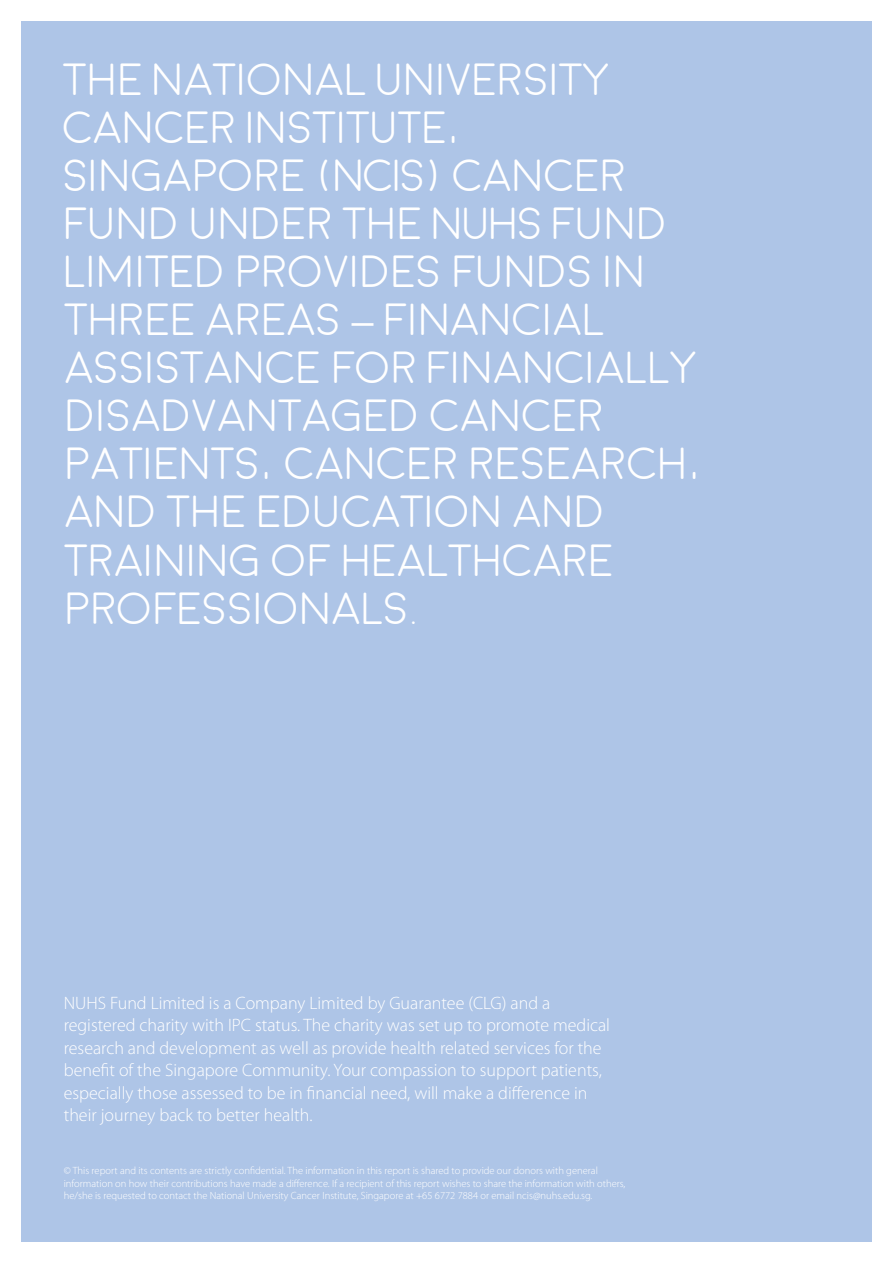
<style>
.page{position:relative;width:893px;height:1263px;background:#fff}
.page>*{position:absolute;margin:0;border:0;box-sizing:border-box;transform-origin:0 0}
.t1{font:300 45px/48px "Moon";letter-spacing:-.025em;color:#fff}
.t2{font:300 18px/22.5px "Myriad Pro";color:#fff}
.t3{font:300 10.5px/12.6px "Myriad Pro";color:#fff}
</style>
<div class="page">
<div style="left:21px;top:21px;width:851px;height:1221px;background:#aec5e7"></div>
<p class="t1" style="left:64px;top:57px;width:640px">THE NATIONAL UNIVERSITY<br>CANCER INSTITUTE,<br>SINGAPORE (NCIS) CANCER<br>FUND UNDER THE NUHS FUND<br>LIMITED PROVIDES FUNDS IN<br>THREE AREAS – FINANCIAL<br>ASSISTANCE FOR FINANCIALLY<br>DISADVANTAGED CANCER<br>PATIENTS, CANCER RESEARCH,<br>AND THE EDUCATION AND<br>TRAINING OF HEALTHCARE<br>PROFESSIONALS.</p>
<p class="t2" style="left:64px;top:992px;width:548px">NUHS Fund Limited is a Company Limited by Guarantee (CLG) and a registered charity with IPC status. The charity was set up to promote medical research and development as well as provide health related services for the benefit of the Singapore Community. Your compassion to support patients, especially those assessed to be in financial need, will make a difference in their journey back to better health.</p>
<p class="t3" style="left:64px;top:1164px;width:563px">© This report and its contents are strictly confidential. The information in this report is shared to provide our donors with general information on how their contributions have made a difference. If a recipient of this report wishes to share the information with others, he/she is requested to contact the National University Cancer Institute, Singapore at +65 6772 7884 or email ncis@nuhs.edu.sg.</p>
</div>
